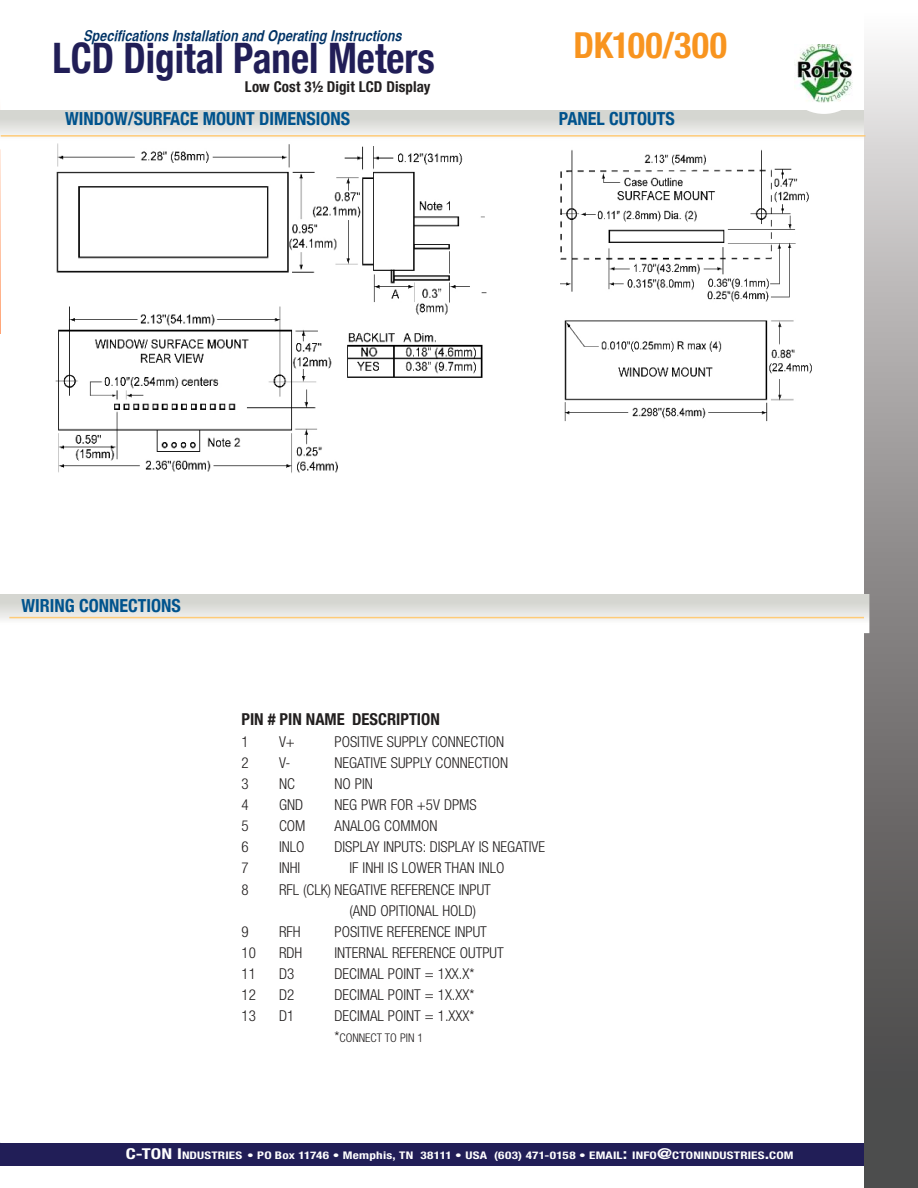
<style>
.page{position:relative;width:918px;height:1188px;background:#fff}
.page>*{position:absolute;margin:0;border:0;box-sizing:border-box;transform-origin:0 0}
.t1{font:700 condensed 42px "Helvetica Neue";color:#211e57;scale:.93 1}
.t2{font:700 condensed 36px "Helvetica Neue LT Pro";letter-spacing:.01em;color:#f8941f}
.t3{font:700 condensed 18px "Helvetica Neue";color:#00538d}
.t4{font:700 condensed 16.5px "Helvetica Neue LT Pro";color:#221f1f}
.t5{font:300 condensed 15px/21px "Helvetica Neue LT Std";color:#221f1f}
.t6{font:italic 15px "Helvetica CY Bold";letter-spacing:.005em;color:#036}
.t7{font:700 condensed 15px "Helvetica Neue LT Pro";letter-spacing:.005em;color:#221f1f}
.t8{font:300 condensed 12px "Helvetica Neue LT Std";color:#221f1f}
.t9{font:700 condensed 10.5px "Helvetica Neue LT Pro";letter-spacing:.02em;color:#fff;scale:1.25 1}
.s1{font-size:15px}
.s2{font-style:inherit}
</style>
<div class="page">
<div style="left:1px;top:1143px;width:917px;height:22px;background:#211e57"></div>
<img style="left:794px;top:44px;width:59px;height:58px">
<img style="left:864px;top:47px;width:54px;height:1141px">
<hr style="left:1px;top:135px;width:865px;height:2px;background:#fecb78">
<img style="left:55px;top:143px;width:432px;height:330px">
<img style="left:560px;top:137px;width:260px;height:285px">
<hr style="left:9px;top:617px;width:855px;height:1px;background:#fecb78">
<p class="t6" style="left:85px;top:26px;width:320px">Specifications Installation and Operating Instructions</p>
<p class="t7" style="left:245px;top:81px;width:187px">Low Cost 3½ Digit LCD Display</p>
<h1 class="t1" style="left:53px;top:23px;width:413px">LCD Digital Panel Meters</h1>
<h2 class="t2" style="left:574px;top:32px;width:155px">DK100/300</h2>
<p class="t3" style="left:65px;top:104px;width:286px">WINDOW/SURFACE MOUNT DIMENSIONS</p>
<p class="t3" style="left:559px;top:104px;width:117px">PANEL CUTOUTS</p>
<p class="t3" style="left:21px;top:591px;width:161px">WIRING CONNECTIONS</p>
<p class="t4" style="left:242px;top:713px;width:200px">PIN # PIN NAME DESCRIPTION</p>
<p class="t5" style="left:242px;top:733px;width:9px">1</p>
<p class="t5" style="left:279px;top:733px;width:17px">V+</p>
<p class="t5" style="left:334px;top:733px;width:171px">POSITIVE SUPPLY CONNECTION</p>
<p class="t5" style="left:242px;top:754px;width:9px">2</p>
<p class="t5" style="left:279px;top:754px;width:13px">V-</p>
<p class="t5" style="left:335px;top:754px;width:175px">NEGATIVE SUPPLY CONNECTION</p>
<p class="t5" style="left:242px;top:775px;width:9px">3</p>
<p class="t5" style="left:279px;top:775px;width:17px">NC</p>
<p class="t5" style="left:334px;top:775px;width:40px">NO PIN</p>
<p class="t5" style="left:242px;top:796px;width:9px">4</p>
<p class="t5" style="left:279px;top:796px;width:26px">GND</p>
<p class="t5" style="left:334px;top:796px;width:144px">NEG PWR FOR +5V DPMS</p>
<p class="t5" style="left:242px;top:817px;width:9px">5</p>
<p class="t5" style="left:279px;top:817px;width:28px">COM</p>
<p class="t5" style="left:334px;top:817px;width:104px">ANALOG COMMON</p>
<p class="t5" style="left:242px;top:838px;width:9px">6</p>
<p class="t5" style="left:279px;top:838px;width:27px">INLO</p>
<p class="t5" style="left:334px;top:838px;width:212px">DISPLAY INPUTS: DISPLAY IS NEGATIVE</p>
<p class="t5" style="left:242px;top:859px;width:9px">7</p>
<p class="t5" style="left:279px;top:859px;width:23px">INHI</p>
<p class="t5" style="left:350px;top:859px;width:156px">IF INHI IS LOWER THAN INLO</p>
<p class="t5" style="left:242px;top:880px;width:9px">8</p>
<p class="t5" style="left:350px;top:880px;width:143px;text-indent:-70px">RFL (CLK) NEGATIVE REFERENCE INPUT (AND OPITIONAL HOLD)</p>
<p class="t5" style="left:242px;top:922px;width:9px">9</p>
<p class="t5" style="left:279px;top:922px;width:23px">RFH</p>
<p class="t5" style="left:334px;top:922px;width:154px">POSITIVE REFERENCE INPUT</p>
<p class="t5" style="left:242px;top:943px;width:16px">10</p>
<p class="t5" style="left:279px;top:943px;width:25px">RDH</p>
<p class="t5" style="left:334px;top:943px;width:171px">INTERNAL REFERENCE OUTPUT</p>
<p class="t5" style="left:242px;top:964px;width:16px">11</p>
<p class="t5" style="left:279px;top:964px;width:17px">D3</p>
<p class="t5" style="left:334px;top:964px;width:141px">DECIMAL POINT = 1XX.X*</p>
<p class="t5" style="left:242px;top:985px;width:16px">12</p>
<p class="t5" style="left:279px;top:985px;width:17px">D2</p>
<p class="t5" style="left:334px;top:985px;width:141px">DECIMAL POINT = 1X.XX*</p>
<p class="t5" style="left:242px;top:1006px;width:16px">13</p>
<p class="t5" style="left:279px;top:1006px;width:17px">D1</p>
<p class="t5" style="left:334px;top:1006px;width:141px">DECIMAL POINT = 1.XXX*</p>
<p class="t8" style="left:334px;top:1033px;width:90px"><span class="s1">*</span>CONNECT TO PIN 1</p>
<p class="t9" style="left:126px;top:1151px;width:536px"><span class="s1">C-TON I</span><span class="s2">NDUSTRIES</span> • PO Box 11746 • Memphis, TN 38111 • USA (603) 471-0158 • <span class="s2">EMAIL</span><span class="s1">:</span> <span class="s2">INFO</span><span class="s1">@</span><span class="s2">CTONINDUSTRIES</span><span class="s1">.</span><span class="s2">COM</span></p>
</div>
